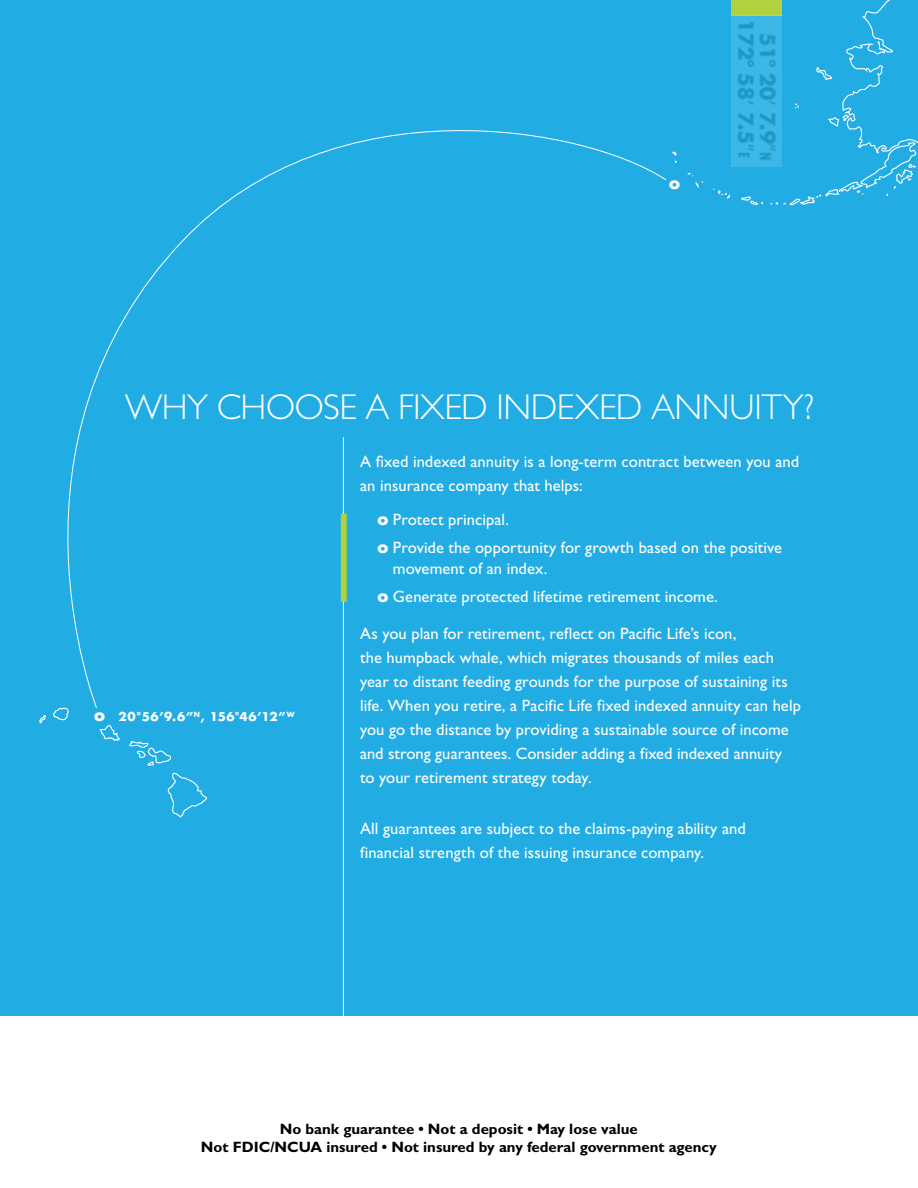
<style>
.page{position:relative;width:918px;height:1188px;background:#fff}
.page>*{position:absolute;margin:0;border:0;box-sizing:border-box;transform-origin:0 0}
.t1{font:300 36px "Gill Sans Std";letter-spacing:-.015em;color:#fff}
.t2{font:16.5px/24px "Gill Sans Std";letter-spacing:.005em;color:#fff}
.t3{font:700 16.5px "Futura Std";color:#fff}
.t4{font:700 15px/18px "Gill Sans Std";color:#000;text-align:center}
.t5{font:700 12px "Futura Std";letter-spacing:.045em;color:#fff}
.s1{font-family:"Futura Std";font-weight:700}
</style>
<div class="page">
<div style="left:0;top:0;width:918px;height:1015px;background:#21ade3"></div>
<svg style="left:39px;top:715px;width:7px;height:8px"></svg>
<svg style="left:53px;top:708px;width:16px;height:12px"></svg>
<svg style="left:100px;top:725px;width:20px;height:16px"></svg>
<svg style="left:129px;top:741px;width:42px;height:25px"></svg>
<svg style="left:168px;top:773px;width:39px;height:45px"></svg>
<svg style="left:741px;top:196px;width:22px;height:9px"></svg>
<svg style="left:713px;top:189px;width:17px;height:9px"></svg>
<svg style="left:687px;top:173px;width:17px;height:15px"></svg>
<svg style="left:672px;top:151px;width:5px;height:12px"></svg>
<svg style="left:770px;top:0;width:148px;height:205px"></svg>
<svg style="left:60px;top:130px;width:607px;height:578px"></svg>
<div style="left:731px;top:0;width:51px;height:15px;background:#b0d23f"></div>
<img style="left:731px;top:15px;width:51px;height:151px">
<hr style="left:343px;top:437px;width:1px;height:611px;background:#fff">
<div style="left:341px;top:514px;width:6px;height:88px;background:#b0d23f"></div>
<p class="t3" style="left:669px;top:172px;width:12px">o</p>
<p class="t1" style="left:125px;top:386px;width:690px">WHY CHOOSE A FIXED INDEXED ANNUITY?</p>
<p class="t3" style="left:94px;top:704px;width:12px">o</p>
<p class="t5" style="left:119px;top:709px;width:178px">20°56’9.6”<sup>N</sup>, 156°46’12”<sup>W</sup></p>
<p class="t2" style="left:360px;top:449px;width:441px">A fixed indexed annuity is a long-term contract between you and an insurance company that helps:</p>
<p class="t2" style="left:377px;top:508px;width:133px"><span class="s1">o</span> Protect principal.</p>
<p class="t2" style="left:393px;top:537px;width:391px;line-height:21px;text-indent:-16px"><span class="s1">o</span> Provide the opportunity for growth based on the positive movement of an index.</p>
<p class="t2" style="left:377px;top:584px;width:342px"><span class="s1">o</span> Generate protected lifetime retirement income.</p>
<p class="t2" style="left:360px;top:622px;width:442px">As you plan for retirement, reflect on Pacific Life’s icon,<br>the humpback whale, which migrates thousands of miles each year to distant feeding grounds for the purpose of sustaining its life. When you retire, a Pacific Life fixed indexed annuity can help you go the distance by providing a sustainable source of income and strong guarantees. Consider adding a fixed indexed annuity<br>to your retirement strategy today.</p>
<p class="t2" style="left:360px;top:817px;width:387px">All guarantees are subject to the claims-paying ability and financial strength of the issuing insurance company.</p>
<p class="t4" style="left:201px;top:1120px;width:517px">No bank guarantee • Not a deposit • May lose value<br>Not FDIC/NCUA insured • Not insured by any federal government agency</p>
</div>
